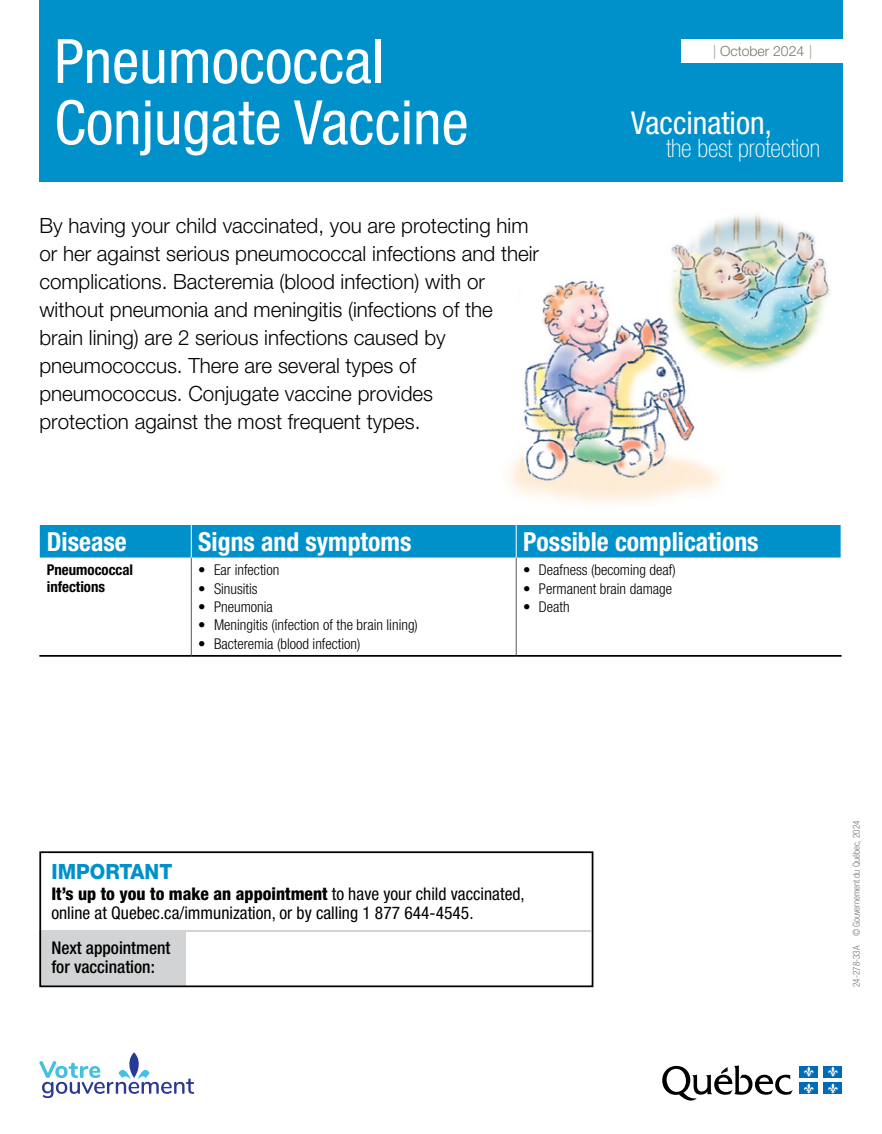
<style>
.page{position:relative;width:882px;height:1134px;background:#fff}
.page>*{position:absolute;margin:0;border:0;box-sizing:border-box;transform-origin:0 0}
.t1{font:condensed 61.25px/61.2px "Helvetica Neue LT Std";color:#fff}
.t2{font:condensed 31.5px "Helvetica Neue LT Std";color:#fff}
.TH{font:700 condensed 26.25px "Helvetica Neue LT Std";color:#fff}
.t3{font:100 condensed 25.38px "Helvetica Neue LT Std";letter-spacing:-.005em;color:#fff}
.t4{font:300 21px/28px "Helvetica Neue LT Std";color:#000}
.t5{font:800 21px "Helvetica Neue LT Std";color:#0091ca;scale:.95 1}
.t6{font:condensed 17.5px/19.2px "Helvetica Neue LT Std";color:#000}
.t7{font:500 condensed 17.5px/19.2px "Helvetica Neue LT Std";color:#000}
.t8{font:300 condensed 14.88px "Helvetica Neue LT Std";color:#000}
.TD_-_Titre{font:700 condensed 14.88px/16.6px "Helvetica Neue LT Std";color:#000}
.t9{font:300 14px "Helvetica Neue LT Std";color:#797869}
.t10{font:300 condensed 9.62px "Helvetica Neue LT Std";color:#737577;scale:.95 1}
.s1{color:#9e9c90}
.s2{font-weight:800}
</style>
<div class="page">
<div style="left:39px;top:0;width:804px;height:182px;background:#0091ca"></div>
<svg style="left:662px;top:1065px;width:131px;height:36px"></svg>
<div style="left:800px;top:1066px;width:18px;height:11px;background:#006bb7"></div>
<svg style="left:804px;top:1066px;width:10px;height:11px"></svg>
<div style="left:824px;top:1066px;width:18px;height:11px;background:#006bb7"></div>
<svg style="left:828px;top:1066px;width:10px;height:11px"></svg>
<div style="left:800px;top:1083px;width:18px;height:11px;background:#006bb7"></div>
<svg style="left:804px;top:1083px;width:10px;height:11px"></svg>
<div style="left:824px;top:1083px;width:18px;height:11px;background:#006bb7"></div>
<svg style="left:828px;top:1083px;width:10px;height:11px"></svg>
<svg style="left:39px;top:1052px;width:155px;height:46px"></svg>
<div style="left:40px;top:525px;width:801px;height:33px;background:#0091ca"></div>
<hr style="left:191px;top:525px;width:1px;height:33px;background:#fff">
<hr style="left:516px;top:525px;width:1px;height:33px;background:#fff">
<hr style="left:191px;top:558px;width:1px;height:97px;background:#58595b">
<hr style="left:516px;top:558px;width:1px;height:97px;background:#58595b">
<hr style="left:39px;top:655px;width:152px;height:2px;background:#000">
<hr style="left:191px;top:655px;width:325px;height:2px;background:#000">
<hr style="left:516px;top:655px;width:326px;height:2px;background:#000">
<div style="left:39px;top:930px;width:552px;height:57px;background:#d1d3d4"></div>
<div style="left:186px;top:933px;width:415px;height:56px;background:#fff"></div>
<div style="left:39px;top:851px;width:554px;height:136px;border:2px solid #000"></div>
<img style="left:671px;top:214px;width:160px;height:158px">
<img style="left:508px;top:269px;width:220px;height:235px">
<div style="left:681px;top:39px;width:163px;height:24px;background:#fff"></div>
<h1 class="t1" style="left:54px;top:30px;width:416px">Pneumococcal<br>Conjugate Vaccine</h1>
<p class="t4" style="left:39px;top:211px;width:501px">By having your child vaccinated, you are protecting him or her against serious pneumococcal infections and their complications. Bacteremia (blood infection) with or without pneumonia and meningitis (infections of the brain lining) are 2 serious infections caused by pneumococcus. There are several types of pneumococcus. Conjugate vaccine provides<br>protection against the most frequent types.</p>
<p class="t9" style="left:713px;top:43px;width:101px"><span class="s1">|</span> October 2024 <span class="s1">|</span></p>
<h1 class="t2" style="left:631px;top:104px;width:143px">Vaccination,</h1>
<h1 class="t3" style="left:666px;top:134px;width:156px">the best protection</h1>
<p class="TH" style="left:47px;top:526px;width:81px">Disease</p>
<p class="TH" style="left:198px;top:526px;width:215px">Signs and symptoms</p>
<p class="TH" style="left:523px;top:526px;width:237px">Possible complications</p>
<p class="TD_-_Titre" style="left:47px;top:562px;width:88px">Pneumococcal infections</p>
<p class="t8" style="left:198px;top:562px;width:82px">• Ear infection</p>
<p class="t8" style="left:523px;top:562px;width:154px">• Deafness (becoming deaf)</p>
<p class="t8" style="left:523px;top:580px;width:151px">• Permanent brain damage</p>
<p class="t8" style="left:523px;top:598px;width:48px">• Death</p>
<p class="t8" style="left:198px;top:580px;width:61px">• Sinusitis</p>
<p class="t8" style="left:198px;top:598px;width:76px">• Pneumonia</p>
<p class="t8" style="left:198px;top:617px;width:221px">• Meningitis (infection of the brain lining)</p>
<p class="t8" style="left:198px;top:635px;width:164px">• Bacteremia (blood infection)</p>
<p class="t5" style="left:51px;top:859px;width:129px">IMPORTANT</p>
<p class="t6" style="left:51px;top:884px;width:475px"><span class="s2">It’s up to you to make an appointment</span> to have your child vaccinated, online at Quebec.ca/immunization, or by calling 1 877 644-4545.</p>
<p class="t7" style="left:51px;top:938px;width:121px">Next appointment for vaccination:</p>
<p class="t10" style="left:851px;top:987px;width:177px;rotate:-90deg">24-278-33A © Gouvernement du Québec, 2024</p>
</div>
